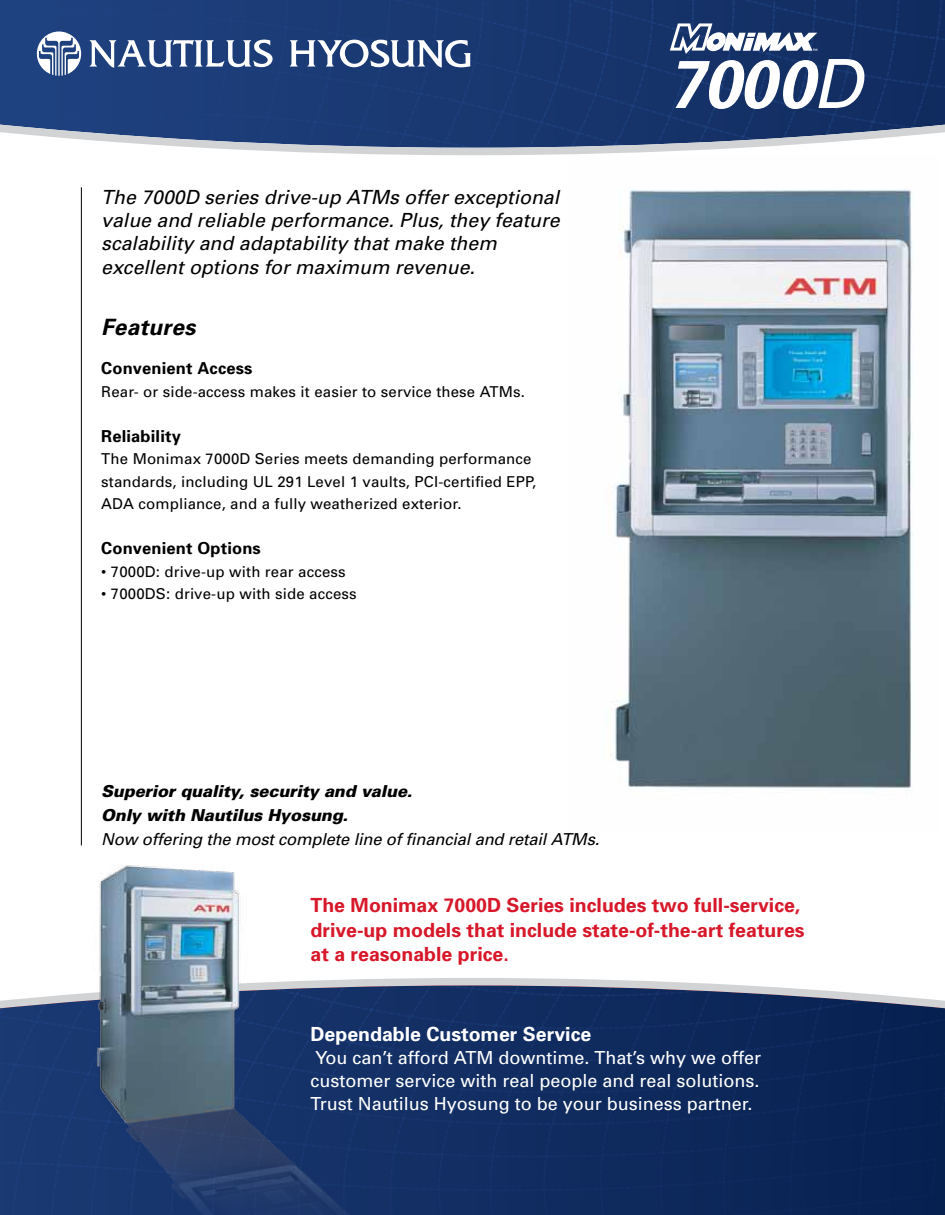
<style>
.page{position:relative;width:945px;height:1215px;background:#fff}
.page>*{position:absolute;margin:0;border:0;box-sizing:border-box;transform-origin:0 0}
.t1{font:italic 700 67.8px "Univers";color:#fff}
.t2{font:italic 700 22.5px "Univers";letter-spacing:.01em;color:#000}
.t3{font:italic 19.5px/23.4px "Univers";color:#000}
.t4{font:700 19.5px/24.9px "Univers";color:#d7182a}
.t5{font:700 19.5px "Univers";color:#fff}
.t6{font:18px/23.1px "Univers";color:#fff;text-align:justify}
.t7{font:italic 900 16.5px/23.7px "Univers";letter-spacing:-.01em;color:#000}
.t8{font:italic 16.5px "Univers";letter-spacing:-.01em;color:#000}
.t9{font:700 16.5px "Univers";letter-spacing:.01em;color:#000}
.t10{font:15px/22.5px "Univers";letter-spacing:.01em;color:#000}
.s1{font-weight:400}
</style>
<div class="page">
<img style="left:610px;top:189px;width:303px;height:600px">
<svg style="left:0;top:0;width:945px;height:156px;background:#304b7e"></svg>
<svg style="left:0;top:978px;width:945px;height:237px;background:#1d3665"></svg>
<img style="left:50px;top:865px;width:432px;height:350px">
<svg style="left:670px;top:23px;width:147px;height:31px"></svg>
<svg style="left:290px;top:39px;width:181px;height:29px"></svg>
<svg style="left:37px;top:32px;width:44px;height:44px"></svg>
<svg style="left:90px;top:40px;width:183px;height:28px"></svg>
<hr style="left:81px;top:187px;width:1px;height:658px;background:#000">
<h3 class="t3" style="left:101px;top:185px;width:460px">The 7000D series drive-up ATMs offer exceptional value and reliable performance. Plus, they feature scalability and adaptability that make them excellent options for maximum revenue.</h3>
<h2 class="t2" style="left:101px;top:313px;width:96px">Features</h2>
<p class="t9" style="left:101px;top:358px;width:153px">Convenient Access</p>
<p class="t10" style="left:101px;top:380px;width:425px">Rear- or side-access makes it easier to service these ATMs.</p>
<p class="t9" style="left:101px;top:425px;width:81px">Reliability</p>
<p class="t10" style="left:101px;top:447px;width:436px">The Monimax 7000D Series meets demanding performance standards, including UL 291 Level 1 vaults, PCI-certified EPP,<br>ADA compliance, and a fully weatherized exterior.</p>
<p class="t9" style="left:101px;top:538px;width:161px">Convenient Options</p>
<p class="t10" style="left:101px;top:560px;width:246px">• 7000D: drive-up with rear access</p>
<p class="t10" style="left:101px;top:582px;width:257px">• 7000DS: drive-up with side access</p>
<p class="t7" style="left:101px;top:779px;width:313px">Superior quality, security and value.<br>Only with Nautilus Hyosung.</p>
<p class="t8" style="left:101px;top:829px;width:500px">Now offering the most complete line of financial and retail ATMs.</p>
<h1 class="t1" style="left:667px;top:40px;width:196px">7000<span class="s1">D</span></h1>
<h3 class="t4" style="left:310px;top:892px;width:496px">The Monimax 7000D Series includes two full-service, drive-up models that include state-of-the-art features at a reasonable price.</h3>
<h3 class="t5" style="left:310px;top:1021px;width:282px">Dependable Customer Service</h3>
<p class="t6" style="left:310px;top:1045px;width:452px">You can’t afford ATM downtime. That’s why we offer customer service with real people and real solutions.<br>Trust Nautilus Hyosung to be your business partner.</p>
</div>
